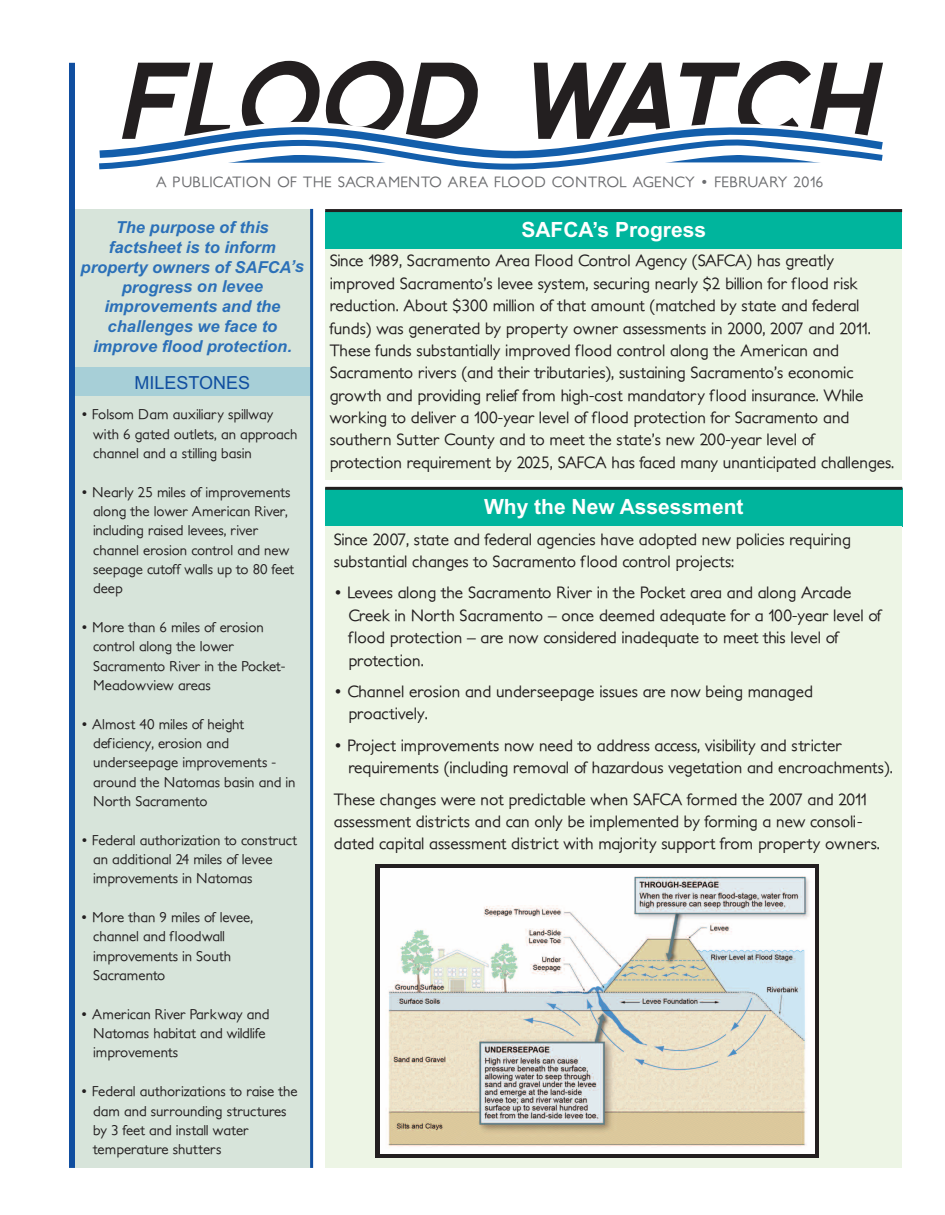
<style>
.page{position:relative;width:945px;height:1215px;background:#fff}
.page>*{position:absolute;margin:0;border:0;box-sizing:border-box;transform-origin:0 0}
.t1{font:italic 900 101.7px "Florencesans";color:#231f20}
.t2{font:700 21px "Arial";color:#fff}
.t3{font:18px "Arial";color:#104ea0}
.t4{font:500 16.5px/22.4px "Petita";color:#231f20}
.t5{font:italic 700 16.5px/19.8px "Arial";color:#2b70b8;text-align:center}
.t6{font:500 15px "Petita";letter-spacing:.02em;color:#6c6d70}
.t7{font:500 14.25px/19.4px "Petita";color:#231f20}
</style>
<div class="page">
<svg style="left:99px;top:127px;width:784px;height:43px"></svg>
<div style="left:71px;top:209px;width:241px;height:959px;background:#d7e4da"></div>
<div style="left:325px;top:211px;width:577px;height:38px;background:#00b59d"></div>
<div style="left:325px;top:488px;width:577px;height:39px;background:#00b59d"></div>
<div style="left:74px;top:368px;width:238px;height:28px;background:#a7cfd7"></div>
<div style="left:325px;top:527px;width:577px;height:641px;background:#edf5e5"></div>
<div style="left:325px;top:249px;width:577px;height:231px;background:#edf5e5"></div>
<hr style="left:325px;top:209px;width:577px;height:3px;background:#231f20">
<hr style="left:325px;top:487px;width:577px;height:3px;background:#231f20">
<div style="left:375px;top:864px;width:444px;height:294px;background:#231f20"></div>
<img style="left:380px;top:869px;width:435px;height:285px">
<hr style="left:310px;top:209px;width:3px;height:959px;background:#104ea0">
<div style="left:69px;top:63px;width:6px;height:1105px;background:#104ea0"></div>
<h1 class="t1" style="left:116px;top:44px;width:759px">FLOOD WATCH</h1>
<p class="t6" style="left:156px;top:173px;width:669px">A PUBLICATION OF THE SACRAMENTO AREA FLOOD CONTROL AGENCY • FEBRUARY 2016</p>
<p class="t5" style="left:81px;top:217px;width:225px">The purpose of this factsheet is to inform property owners of SAFCA’s progress on levee improvements and the challenges we face to improve flood protection.</p>
<p class="t2" style="left:521px;top:217px;width:186px">SAFCA’s Progress</p>
<p class="t4" style="left:330px;top:250px;width:566px">Since 1989, Sacramento Area Flood Control Agency (SAFCA) has greatly improved Sacramento’s levee system, securing nearly $2 billion for flood risk reduction. About $300 million of that amount (matched by state and federal funds) was generated by property owner assessments in 2000, 2007 and 2011.<br>These funds substantially improved flood control along the American and Sacramento rivers (and their tributaries), sustaining Sacramento’s economic growth and providing relief from high-cost mandatory flood insurance. While working to deliver a 100-year level of flood protection for Sacramento and southern Sutter County and to meet the state’s new 200-year level of<br>protection requirement by 2025, SAFCA has faced many unanticipated challenges.</p>
<p class="t3" style="left:135px;top:372px;width:117px">MILESTONES</p>
<p class="t7" style="left:93px;top:405px;width:206px;text-indent:-12px">• Folsom Dam auxiliary spillway with 6 gated outlets, an approach channel and a stilling basin</p>
<p class="t7" style="left:93px;top:482px;width:202px;text-indent:-12px">• Nearly 25 miles of improvements along the lower American River, including raised levees, river channel erosion control and new seepage cutoff walls up to 80 feet deep</p>
<p class="t7" style="left:93px;top:618px;width:194px;text-indent:-12px">• More than 6 miles of erosion control along the lower<br>Sacramento River in the Pocket-<br>Meadowview areas</p>
<p class="t7" style="left:93px;top:714px;width:204px;text-indent:-12px">• Almost 40 miles of height deficiency, erosion and underseepage improvements - around the Natomas basin and in<br>North Sacramento</p>
<p class="t7" style="left:93px;top:831px;width:206px;text-indent:-12px">• Federal authorization to construct an additional 24 miles of levee improvements in Natomas</p>
<p class="t7" style="left:93px;top:908px;width:161px;text-indent:-12px">• More than 9 miles of levee, channel and floodwall improvements in South<br>Sacramento</p>
<p class="t7" style="left:93px;top:1005px;width:178px;text-indent:-12px">• American River Parkway and<br>Natomas habitat and wildlife improvements</p>
<p class="t7" style="left:93px;top:1082px;width:206px;text-indent:-12px">• Federal authorizations to raise the dam and surrounding structures by 3 feet and install water temperature shutters</p>
<p class="t2" style="left:484px;top:494px;width:261px">Why the New Assessment</p>
<p class="t4" style="left:334px;top:528px;width:518px">Since 2007, state and federal agencies have adopted new policies requiring substantial changes to Sacramento flood control projects:</p>
<p class="t4" style="left:348px;top:582px;width:535px;text-indent:-14px">• Levees along the Sacramento River in the Pocket area and along Arcade Creek in North Sacramento – once deemed adequate for a 100-year level of flood protection – are now considered inadequate to meet this level of protection.</p>
<p class="t4" style="left:348px;top:681px;width:466px;text-indent:-14px">• Channel erosion and underseepage issues are now being managed proactively.</p>
<p class="t4" style="left:348px;top:734px;width:546px;text-indent:-14px">• Project improvements now need to address access, visibility and stricter requirements (including removal of hazardous vegetation and encroachments).</p>
<p class="t4" style="left:334px;top:788px;width:548px">These changes were not predictable when SAFCA formed the 2007 and 2011 assessment districts and can only be implemented by forming a new consoli&shy;dated capital assessment district with majority support from property owners.</p>
</div>
